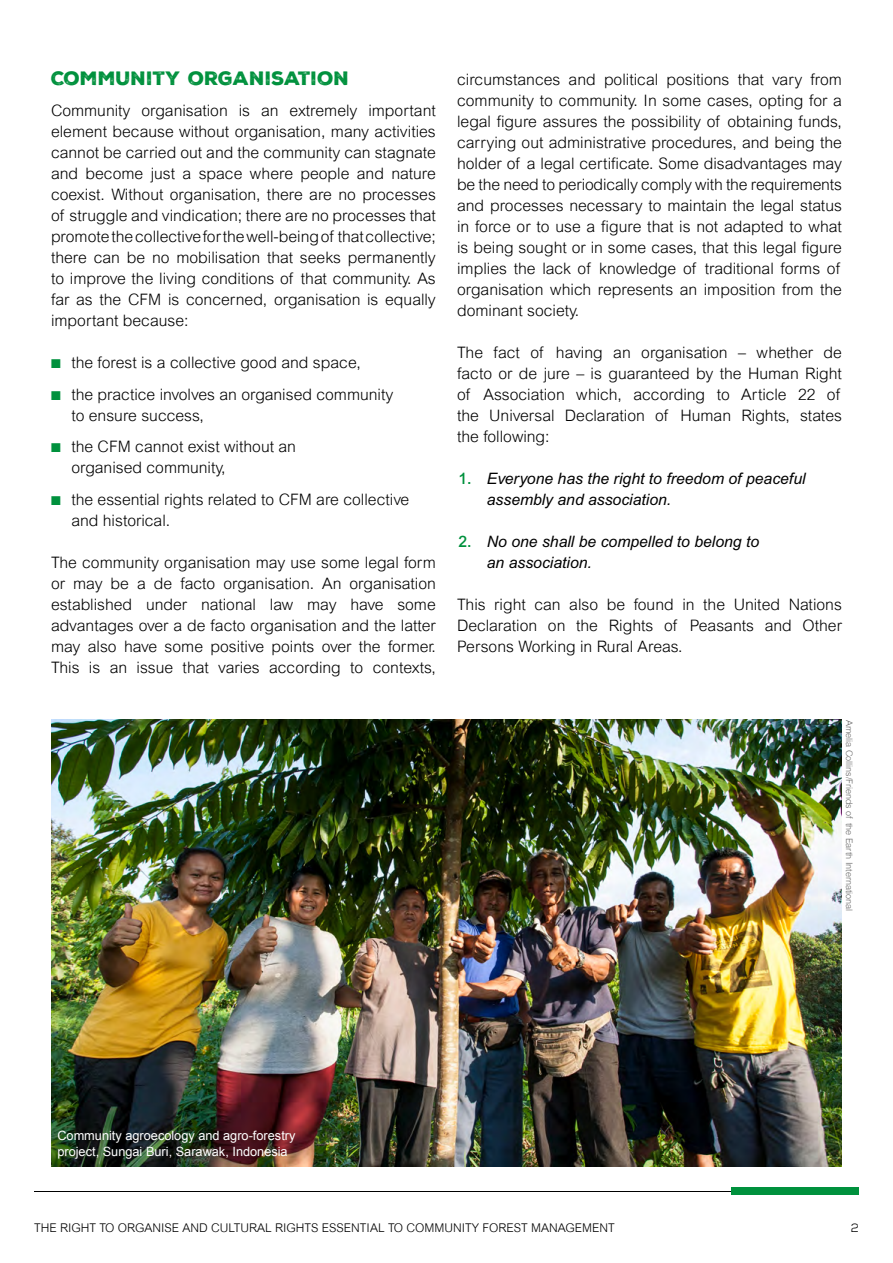
<style>
.page{position:relative;width:893px;height:1263px;background:#fff}
.page>*{position:absolute;margin:0;border:0;box-sizing:border-box;transform-origin:0 0}
.t1{font:18.75px "Nexa Rust Sans Black 01";color:#00913d}
.t2{font:300 15.75px/21px "Arial";color:#000;text-align:justify}
.t3{font:italic 15.75px/21px "Arial";color:#000}
.t4{font:12.75px/15.8px "Arial";color:#fff}
.t5{font:300 12px "Arial";color:#000}
.t6{font:12px "Nexa Rust Sans Book 01";color:#000}
.t7{font:300 9px "Arial";color:#666}
.s1{color:#00913d}
.s2{font-weight:500;font-style:normal;color:#00913d}
</style>
<div class="page">
<hr style="left:34px;top:1191px;width:816px;height:1px;background:#000">
<div style="left:731px;top:1187px;width:128px;height:8px;background:#00913d"></div>
<img style="left:51px;top:720px;width:791px;height:446px">
<p class="t1" style="left:51px;top:65px;width:300px">COMMUNITY ORGANISATION</p>
<p class="t2" style="left:51px;top:100px;width:386px">Community organisation is an extremely important element because without organisation, many activities cannot be carried out and the community can stagnate and become just a space where people and nature coexist. Without organisation, there are no processes of struggle and vindication; there are no processes that promote the collective for the well-being of that collective; there can be no mobilisation that seeks permanently to improve the living conditions of that community. As far as the CFM is concerned, organisation is equally important because:</p>
<p class="t2" style="left:51px;top:352px;width:311px"><span class="s1">■</span> the forest is a collective good and space,</p>
<p class="t2" style="left:71px;top:384px;width:323px;text-indent:-20px"><span class="s1">■</span> the practice involves an organised community to ensure success,</p>
<p class="t2" style="left:71px;top:436px;width:226px;text-indent:-20px"><span class="s1">■</span> the CFM cannot exist without an organised community,</p>
<p class="t2" style="left:71px;top:489px;width:340px;text-indent:-20px"><span class="s1">■</span> the essential rights related to CFM are collective and historical.</p>
<p class="t2" style="left:51px;top:552px;width:386px">The community organisation may use some legal form or may be a de facto organisation. An organisation established under national law may have some advantages over a de facto organisation and the latter may also have some positive points over the former.<br>This is an issue that varies according to contexts,</p>
<p class="t2" style="left:457px;top:69px;width:386px">circumstances and political positions that vary from community to community. In some cases, opting for a legal figure assures the possibility of obtaining funds, carrying out administrative procedures, and being the holder of a legal certificate. Some disadvantages may be the need to periodically comply with the requirements and processes necessary to maintain the legal status in force or to use a figure that is not adapted to what is being sought or in some cases, that this legal figure implies the lack of knowledge of traditional forms of organisation which represents an imposition from the dominant society.</p>
<p class="t2" style="left:457px;top:342px;width:386px">The fact of having an organisation – whether de facto or de jure – is guaranteed by the Human Right of Association which, according to Article 22 of the Universal Declaration of Human Rights, states the following:</p>
<p class="t3" style="left:487px;top:468px;width:320px;text-indent:-28px"><span class="s2">1.</span> Everyone has the right to freedom of peaceful assembly and association.</p>
<p class="t3" style="left:487px;top:531px;width:274px;text-indent:-28px"><span class="s2">2.</span> No one shall be compelled to belong to an association.</p>
<p class="t2" style="left:457px;top:594px;width:386px">This right can also be found in the United Nations Declaration on the Rights of Peasants and Other Persons Working in Rural Areas.</p>
<p class="t7" style="left:854px;top:720px;width:193px;rotate:90deg">Amelia Collins/Friends of the Earth International</p>
<p class="t4" style="left:57px;top:1128px;width:240px">Community agroecology and agro-forestry project, Sungai Buri, Sarawak, Indonesia</p>
<p class="t5" style="left:34px;top:1221px;width:582px">THE RIGHT TO ORGANISE AND CULTURAL RIGHTS ESSENTIAL TO COMMUNITY FOREST MANAGEMENT</p>
<p class="t6" style="left:851px;top:1221px;width:10px">2</p>
</div>
